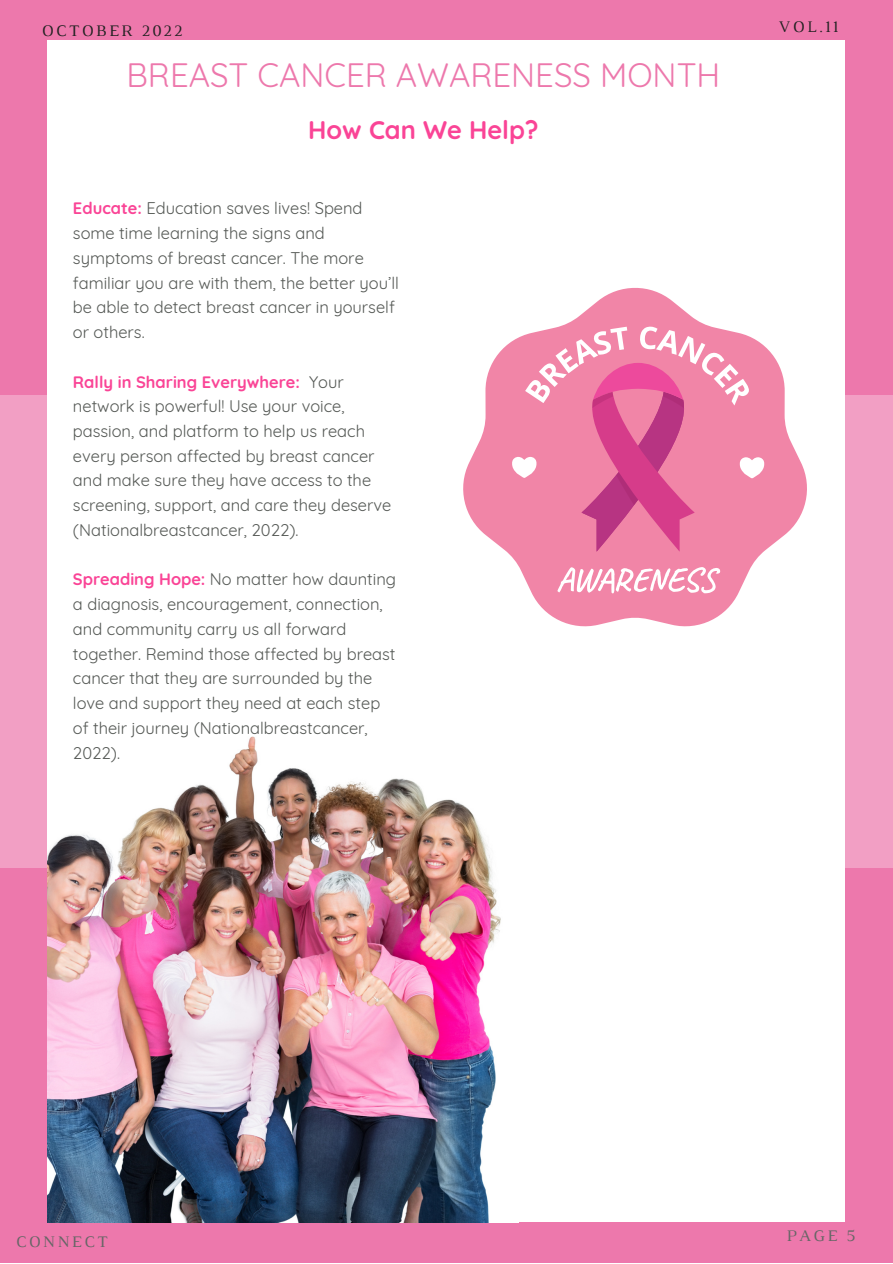
<style>
.page{position:relative;width:893px;height:1264px;background:#fff}
.page>*{position:absolute;margin:0;border:0;box-sizing:border-box;transform-origin:0 0}
.t1{font:33px "Quicksand";color:#ed78ac}
.t2{font:700 25.5px "Quicksand";color:#fa4496}
.t3{font:16.5px/24.8px "Quicksand";color:#555955}
.t4{font:16.5px "Luthier";letter-spacing:.14em;color:#222}
.t5{font:16.5px "Luthier";letter-spacing:.14em;color:#666}
.s1{font-weight:700;color:#fa4496}
</style>
<div class="page">
<div style="left:0;top:0;width:892px;height:1262px;background:#ed78ac"></div>
<div style="left:0;top:395px;width:892px;height:472px;background:#f29fc4"></div>
<div style="left:47px;top:40px;width:797px;height:1181px;background:#fff"></div>
<img style="left:47px;top:736px;width:471px;height:486px">
<svg style="left:463px;top:288px;width:344px;height:339px"></svg>
<svg style="left:510px;top:326px;width:255px;height:225px"></svg>
<svg style="left:557px;top:567px;width:163px;height:26px"></svg>
<p class="t4" style="left:42px;top:25px;width:142px">OCTOBER 2022</p>
<h1 class="t1" style="left:126px;top:54px;width:595px">BREAST CANCER AWARENESS MONTH</h1>
<h2 class="t2" style="left:308px;top:114px;width:231px">How Can We Help?</h2>
<p class="t3" style="left:73px;top:196px;width:327px"><span class="s1">Educate:</span> Education saves lives! Spend some time learning the signs and symptoms of breast cancer. The more familiar you are with them, the better you’ll be able to detect breast cancer in yourself or others.</p>
<p class="t3" style="left:73px;top:369px;width:320px"><span class="s1">Rally in Sharing Everywhere:</span> Your network is powerful! Use your voice, passion, and platform to help us reach every person affected by breast cancer and make sure they have access to the screening, support, and care they deserve (Nationalbreastcancer, 2022).</p>
<p class="t3" style="left:73px;top:567px;width:324px"><span class="s1">Spreading Hope:</span> No matter how daunting a diagnosis, encouragement, connection, and community carry us all forward together. Remind those affected by breast cancer that they are surrounded by the love and support they need at each step of their journey (Nationalbreastcancer, 2022).</p>
<p class="t4" style="left:778px;top:20px;width:61px">VOL.11</p>
<p class="t5" style="left:16px;top:1235px;width:93px">CONNECT</p>
<p class="t5" style="left:786px;top:1229px;width:71px">PAGE 5</p>
</div>
